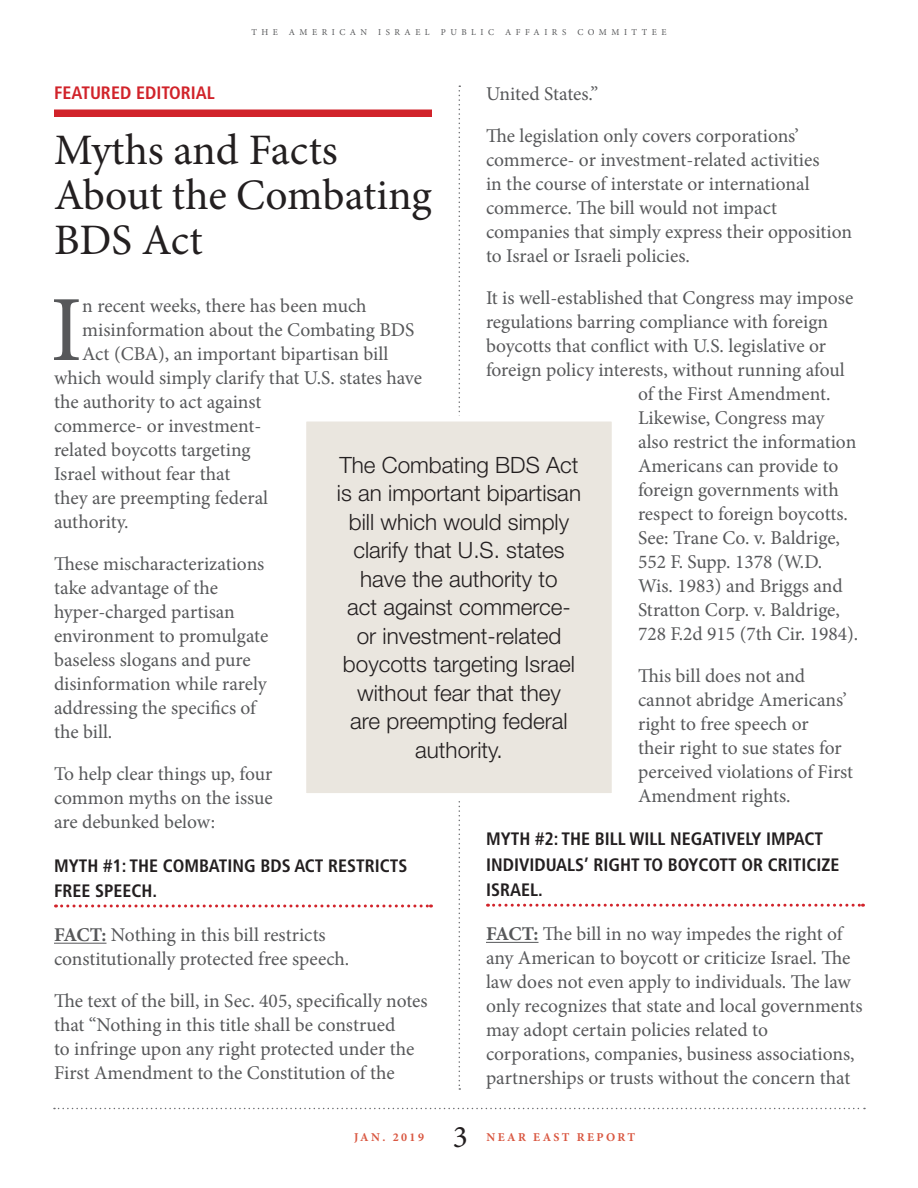
<style>
.page{position:relative;width:918px;height:1188px;background:#fff}
.page>*{position:absolute;margin:0;border:0;box-sizing:border-box;transform-origin:0 0}
._1st_Paragraph__with{font:93.3px "Minion Pro";color:#57585a}
.MAIN_TITLE_-_Editori{font:43.5px/45px "Minion Pro";letter-spacing:-.005em;color:#231f20}
.BODY{font:31.5px "Minion Pro";color:#231f20}
.Pull-out_quote{font:300 22.5px/28.5px "Helvetica Neue LT Std";color:#231f20;text-align:center}
.BODY-2{font:19.5px/24px "Minion Pro";color:#57585a}
._1st_Paragraph__with-2{font:19.5px "Minion Pro";letter-spacing:-.005em;color:#57585a}
.Subtitle{font:700 condensed 18px/25.5px "Frutiger LT Std";color:#231f20}
.EDITORIAL{font:700 condensed 18px "Frutiger LT Std";color:#d1232a}
.t1{font:700 12px "Minion Pro";letter-spacing:.2em;color:#d95842}
.t2{font:9px "Minion Pro";letter-spacing:.5em;color:#57585a}
.s1{font-weight:700}
</style>
<div class="page">
<svg style="left:54px;top:1108px;width:811px;height:1px"></svg>
<svg style="left:459px;top:86px;width:1px;height:1004px"></svg>
<div style="left:54px;top:110px;width:378px;height:7px;background:#d1232a"></div>
<svg style="left:56px;top:904px;width:375px;height:4px"></svg>
<hr style="left:54px;top:943px;width:53px;height:1px;background:#57585a">
<svg style="left:488px;top:904px;width:375px;height:3px"></svg>
<hr style="left:486px;top:942px;width:53px;height:1px;background:#57585a">
<div style="left:306px;top:412px;width:306px;height:390px;background:#eae6df"></div>
<p class="t2" style="left:251px;top:26px;width:417px">THE AMERICAN ISRAEL PUBLIC AFFAIRS COMMITTEE</p>
<p class="BODY-2" style="left:486px;top:82px;width:114px">United States.”</p>
<p class="BODY-2" style="left:486px;top:124px;width:368px">The legislation only covers corporations’ commerce- or investment-related activities<br>in the course of interstate or international commerce. The bill would not impact companies that simply express their opposition to Israel or Israeli policies.</p>
<p class="BODY-2" style="left:486px;top:286px;width:369px">It is well-established that Congress may impose</p>
<p class="BODY-2" style="left:486px;top:310px;width:344px">regulations barring compliance with foreign</p>
<p class="BODY-2" style="left:486px;top:334px;width:342px">boycotts that conflict with U.S. legislative or</p>
<p class="BODY-2" style="left:486px;top:358px;width:360px">foreign policy interests, without running afoul</p>
<p class="BODY-2" style="left:638px;top:382px;width:194px">of the First Amendment.</p>
<p class="BODY-2" style="left:638px;top:406px;width:188px">Likewise, Congress may</p>
<p class="BODY-2" style="left:638px;top:430px;width:220px">also restrict the information</p>
<p class="BODY-2" style="left:638px;top:454px;width:202px">Americans can provide to</p>
<p class="BODY-2" style="left:638px;top:478px;width:202px">foreign governments with</p>
<p class="BODY-2" style="left:638px;top:502px;width:211px">respect to foreign boycotts.</p>
<p class="BODY-2" style="left:638px;top:526px;width:204px">See: Trane Co. v. Baldrige,</p>
<p class="BODY-2" style="left:638px;top:550px;width:186px">552 F. Supp. 1378 (W.D.</p>
<p class="BODY-2" style="left:638px;top:574px;width:206px">Wis. 1983) and Briggs and</p>
<p class="BODY-2" style="left:638px;top:598px;width:203px">Stratton Corp. v. Baldrige,</p>
<p class="BODY-2" style="left:638px;top:622px;width:222px">728 F.2d 915 (7th Cir. 1984).</p>
<p class="BODY-2" style="left:638px;top:664px;width:217px">This bill does not and cannot abridge Americans’ right to free speech or<br>their right to sue states for perceived violations of First<br>Amendment rights.</p>
<p class="Subtitle" style="left:486px;top:826px;width:355px">MYTH #2: THE BILL WILL NEGATIVELY IMPACT<br>INDIVIDUALS’ RIGHT TO BOYCOTT OR CRITICIZE<br>ISRAEL.</p>
<p class="BODY-2" style="left:486px;top:922px;width:378px"><span class="s1">FACT:</span> The bill in no way impedes the right of any American to boycott or criticize Israel. The law does not even apply to individuals. The law only recognizes that state and local governments may adopt certain policies related to corporations, companies, business associations, partnerships or trusts without the concern that</p>
<p class="EDITORIAL" style="left:54px;top:82px;width:162px">FEATURED EDITORIAL</p>
<p class="MAIN_TITLE_-_Editori" style="left:54px;top:128px;width:380px">Myths and Facts<br>About the Combating<br>BDS Act</p>
<p class="_1st_Paragraph__with" style="left:50px;top:268px;width:33px">I</p>
<p class="_1st_Paragraph__with-2" style="left:82px;top:293px;width:286px">n recent weeks, there has been much</p>
<p class="_1st_Paragraph__with-2" style="left:82px;top:317px;width:334px">misinformation about the Combating BDS</p>
<p class="_1st_Paragraph__with-2" style="left:82px;top:341px;width:308px">Act (CBA), an important bipartisan bill</p>
<p class="_1st_Paragraph__with-2" style="left:54px;top:365px;width:370px">which would simply clarify that U.S. states have</p>
<p class="_1st_Paragraph__with-2" style="left:54px;top:389px;width:209px">the authority to act against</p>
<p class="_1st_Paragraph__with-2" style="left:54px;top:413px;width:209px">commerce- or investment-</p>
<p class="_1st_Paragraph__with-2" style="left:54px;top:437px;width:198px">related boycotts targeting</p>
<p class="_1st_Paragraph__with-2" style="left:54px;top:461px;width:178px">Israel without fear that</p>
<p class="_1st_Paragraph__with-2" style="left:54px;top:485px;width:216px">they are preempting federal</p>
<p class="_1st_Paragraph__with-2" style="left:54px;top:509px;width:76px">authority.</p>
<p class="BODY-2" style="left:54px;top:552px;width:216px">These mischaracterizations take advantage of the hyper-charged partisan environment to promulgate baseless slogans and pure disinformation while rarely addressing the specifics of the bill.</p>
<p class="BODY-2" style="left:54px;top:762px;width:220px;text-align:justify">To help clear things up, four common myths on the issue are debunked below:</p>
<p class="Subtitle" style="left:54px;top:853px;width:355px">MYTH #1: THE COMBATING BDS ACT RESTRICTS<br>FREE SPEECH.</p>
<p class="BODY-2" style="left:54px;top:923px;width:297px"><span class="s1">FACT:</span> Nothing in this bill restricts constitutionally protected free speech.</p>
<p class="BODY-2" style="left:54px;top:989px;width:375px">The text of the bill, in Sec. 405, specifically notes that “Nothing in this title shall be construed<br>to infringe upon any right protected under the First Amendment to the Constitution of the</p>
<p class="Pull-out_quote" style="left:337px;top:450px;width:246px">The Combating BDS Act is an important bipartisan bill which would simply clarify that U.S. states have the authority to<br>act against commerce&shy;or investment-related boycotts targeting Israel without fear that they<br>are preempting federal authority.</p>
<p class="BODY" style="left:453px;top:1116px;width:17px">3</p>
<p class="t1" style="left:354px;top:1129px;width:72px">JAN. 2019</p>
<p class="t1" style="left:486px;top:1129px;width:150px">NEAR EAST REPORT</p>
</div>
